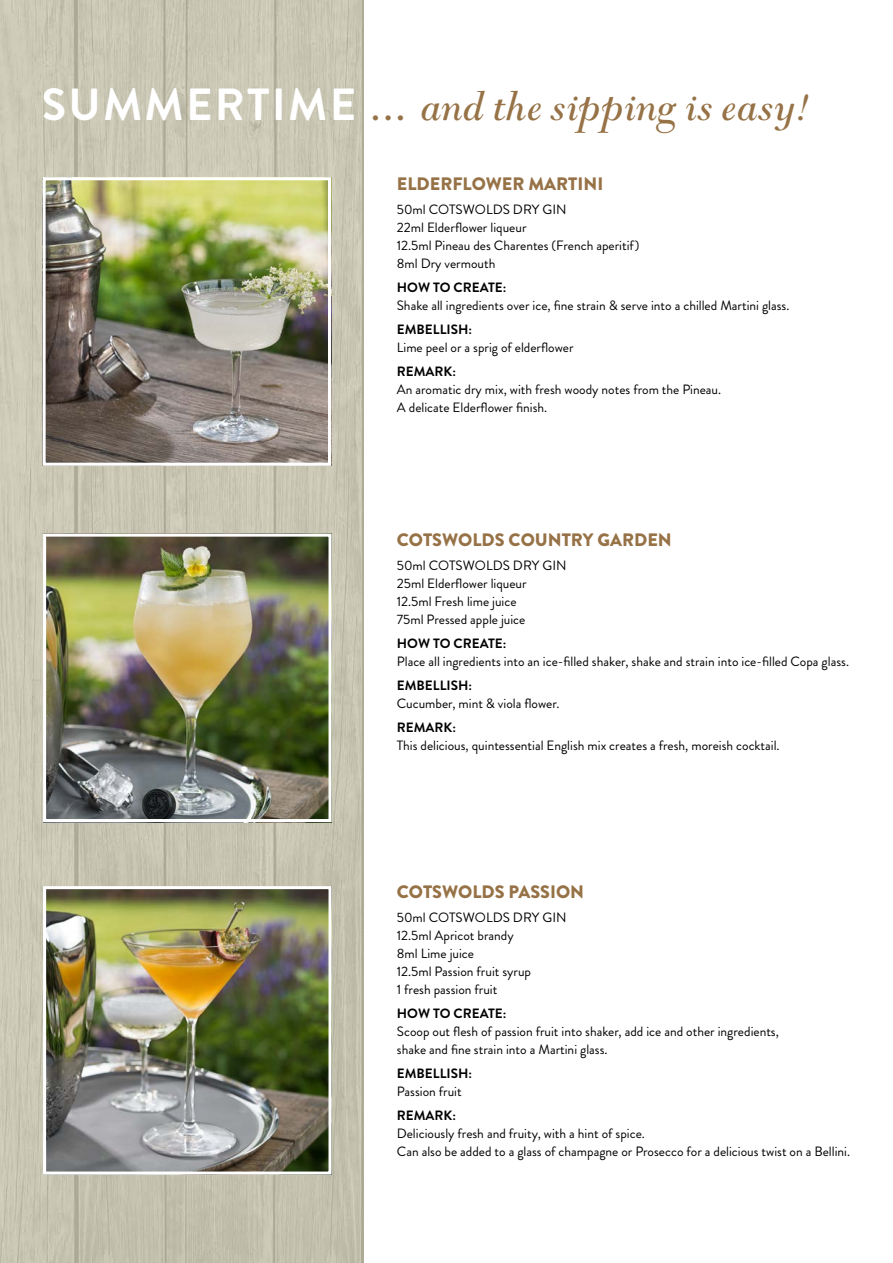
<style>
.page{position:relative;width:893px;height:1263px;background:#fff}
.page>*{position:absolute;margin:0;border:0;box-sizing:border-box;transform-origin:0 0}
.t1{font:italic 45px "Goudy Modern";color:#967246}
.t2{font:900 18px "Brandon Grotesque";color:#967246}
.t3{font:13.5px/18px "Brandon Grotesque";color:#000}
.t4{font:700 13.5px "Brandon Grotesque";color:#000}
.s1{font-family:"Brandon Grotesque";font-weight:700;font-style:normal;color:#fff}
.s2{font-family:"Brandon Grotesque";font-style:normal}
</style>
<div class="page">
<img style="left:1px;top:1px;width:363px;height:1262px">
<img style="left:47px;top:181px;width:280px;height:281px">
<div style="left:43px;top:177px;width:288px;height:289px;border:3px solid #fff"></div>
<img style="left:47px;top:537px;width:281px;height:281px">
<div style="left:43px;top:533px;width:289px;height:289px;border:3px solid #fff"></div>
<img style="left:47px;top:890px;width:281px;height:281px">
<div style="left:43px;top:886px;width:289px;height:289px;border:3px solid #fff"></div>
<h1 class="t1" style="left:42px;top:82px;width:769px"><span class="s1">SUMMERTIME</span> <span class="s2">...</span> and the sipping is easy!</h1>
<h2 class="t2" style="left:397px;top:171px;width:208px">ELDERFLOWER MARTINI</h2>
<p class="t3" style="left:397px;top:200px;width:244px">50ml COTSWOLDS DRY GIN<br>22ml Elderflower liqueur<br>12.5ml Pineau des Charentes (French aperitif)<br>8ml Dry vermouth</p>
<p class="t4" style="left:397px;top:278px;width:111px">HOW TO CREATE:</p>
<p class="t3" style="left:397px;top:296px;width:394px">Shake all ingredients over ice, fine strain &amp; serve into a chilled Martini glass.</p>
<p class="t4" style="left:397px;top:320px;width:77px">EMBELLISH:</p>
<p class="t3" style="left:397px;top:338px;width:178px">Lime peel or a sprig of elderflower</p>
<p class="t4" style="left:397px;top:362px;width:61px">REMARK:</p>
<p class="t3" style="left:397px;top:380px;width:326px">An aromatic dry mix, with fresh woody notes from the Pineau.<br>A delicate Elderflower finish.</p>
<h2 class="t2" style="left:397px;top:527px;width:276px">COTSWOLDS COUNTRY GARDEN</h2>
<p class="t3" style="left:397px;top:556px;width:171px">50ml COTSWOLDS DRY GIN<br>25ml Elderflower liqueur<br>12.5ml Fresh lime juice<br>75ml Pressed apple juice</p>
<p class="t4" style="left:397px;top:634px;width:111px">HOW TO CREATE:</p>
<p class="t3" style="left:397px;top:652px;width:454px">Place all ingredients into an ice-filled shaker, shake and strain into ice-filled Copa glass.</p>
<p class="t4" style="left:397px;top:676px;width:77px">EMBELLISH:</p>
<p class="t3" style="left:397px;top:694px;width:164px">Cucumber, mint &amp; viola flower.</p>
<p class="t4" style="left:397px;top:718px;width:61px">REMARK:</p>
<p class="t3" style="left:397px;top:736px;width:384px">This delicious, quintessential English mix creates a fresh, moreish cocktail.</p>
<h2 class="t2" style="left:397px;top:879px;width:189px">COTSWOLDS PASSION</h2>
<p class="t3" style="left:397px;top:908px;width:171px">50ml COTSWOLDS DRY GIN<br>12.5ml Apricot brandy<br>8ml Lime juice<br>12.5ml Passion fruit syrup<br>1 fresh passion fruit</p>
<p class="t4" style="left:397px;top:1004px;width:111px">HOW TO CREATE:</p>
<p class="t3" style="left:397px;top:1022px;width:384px">Scoop out flesh of passion fruit into shaker, add ice and other ingredients, shake and fine strain into a Martini glass.</p>
<p class="t4" style="left:397px;top:1064px;width:77px">EMBELLISH:</p>
<p class="t3" style="left:397px;top:1082px;width:66px">Passion fruit</p>
<p class="t4" style="left:397px;top:1106px;width:61px">REMARK:</p>
<p class="t3" style="left:397px;top:1124px;width:455px">Deliciously fresh and fruity, with a hint of spice.<br>Can also be added to a glass of champagne or Prosecco for a delicious twist on a Bellini.</p>
</div>
